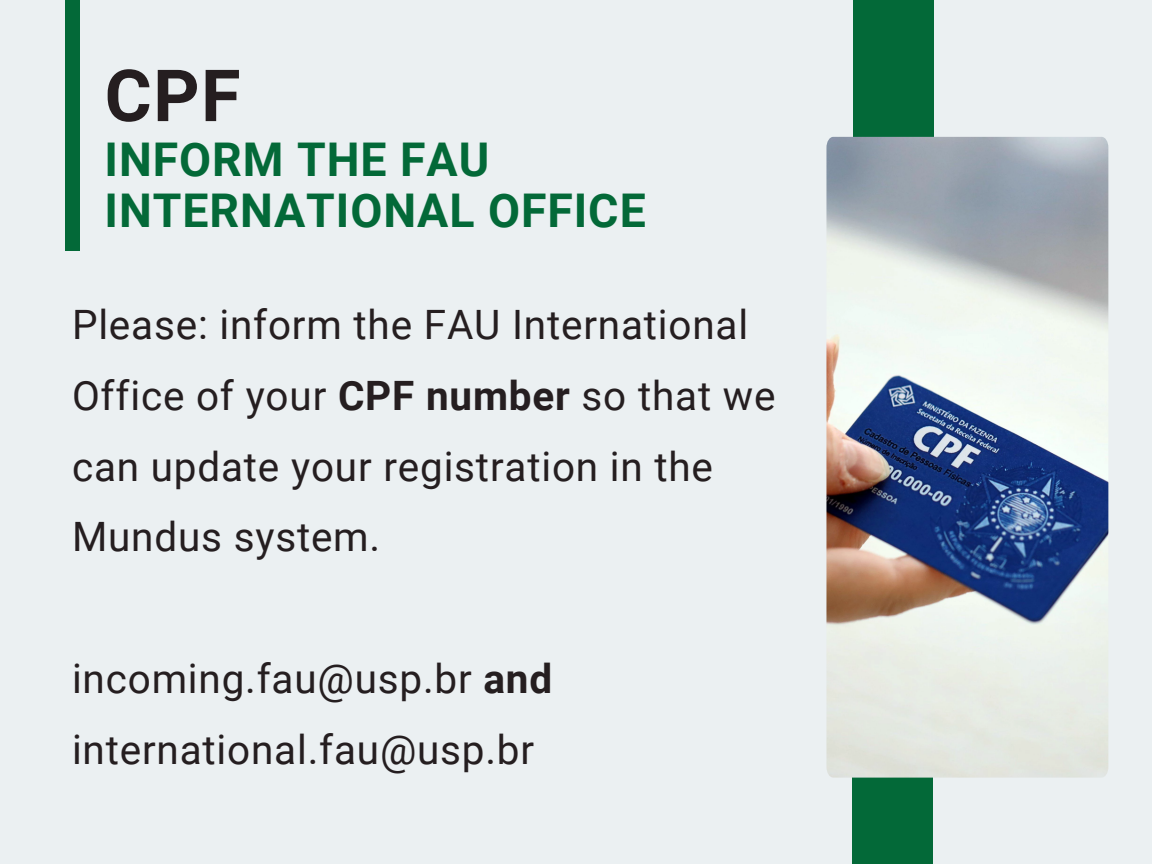
<style>
.page{position:relative;width:1152px;height:864px;background:#ebf0f2}
.page>*{position:absolute;margin:0;border:0;box-sizing:border-box;transform-origin:0 0}
.t1{font:700 72px "Roboto";color:#251e20}
.t2{font:700 46.5px/50.7px "Roboto";letter-spacing:.02em;color:#036938}
.t3{font:40.5px/70.8px "Roboto";letter-spacing:.02em;color:#251e20}
.s1{font-weight:700}
</style>
<div class="page">
<div style="left:65px;top:0;width:14px;height:251px;background:#036938"></div>
<div style="left:853px;top:0;width:81px;height:139px;background:#036938"></div>
<div style="left:852px;top:775px;width:81px;height:89px;background:#036938"></div>
<img style="left:826px;top:137px;width:282px;height:641px">
<h1 class="t1" style="left:105px;top:54px;width:137px">CPF</h1>
<p class="t2" style="left:105px;top:135px;width:543px">INFORM THE FAU<br>INTERNATIONAL OFFICE</p>
<p class="t3" style="left:72px;top:290px;width:705px">Please: inform the FAU International<br>Office of your <span class="s1">CPF number</span> so that we can update your registration in the<br>Mundus system.</p>
<p class="t3" style="left:72px;top:644px;width:482px">incoming.fau@usp.br <span class="s1">and </span>international.fau@usp.br</p>
</div>
